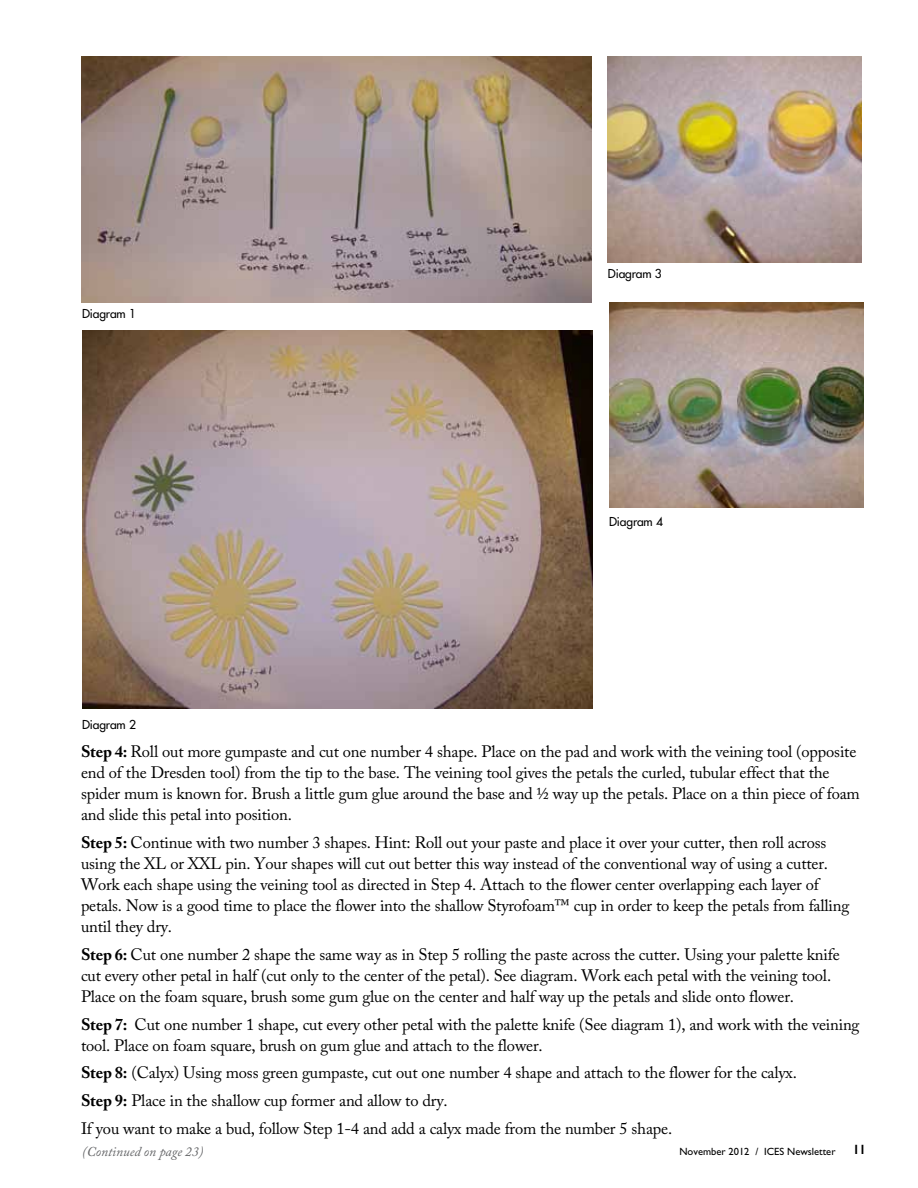
<style>
.page{position:relative;width:918px;height:1188px;background:#fff}
.page>*{position:absolute;margin:0;border:0;box-sizing:border-box;transform-origin:0 0}
.t1{font:16.5px/21px "Adobe Caslon Pro";letter-spacing:-.01em;color:#000}
.t2{font:italic 13.5px "Adobe Caslon Pro";color:#636466}
.t3{font:700 13.5px "Gill Sans";color:#000;scale:.85 1}
.t4{font:12px "Futura";letter-spacing:-.01em;color:#000}
.t5{font:10.5px "Gill Sans";color:#000}
.s1{font-weight:700}
</style>
<div class="page">
<img style="left:82px;top:56px;width:510px;height:246px">
<img style="left:82px;top:330px;width:510px;height:378px">
<img style="left:608px;top:57px;width:254px;height:205px">
<img style="left:609px;top:302px;width:255px;height:206px">
<p class="t4" style="left:82px;top:306px;width:55px">Diagram 1</p>
<p class="t4" style="left:82px;top:717px;width:55px">Diagram 2</p>
<p class="t4" style="left:608px;top:266px;width:55px">Diagram 3</p>
<p class="t4" style="left:609px;top:514px;width:55px">Diagram 4</p>
<p class="t1" style="left:81px;top:741px;width:780px"><span class="s1">Step 4:</span> Roll out more gumpaste and cut one number 4 shape. Place on the pad and work with the veining tool (opposite end of the Dresden tool) from the tip to the base. The veining tool gives the petals the curled, tubular effect that the spider mum is known for. Brush a little gum glue around the base and ½ way up the petals. Place on a thin piece of foam and slide this petal into position.</p>
<p class="t1" style="left:81px;top:832px;width:770px"><span class="s1">Step 5:</span> Continue with two number 3 shapes. Hint: Roll out your paste and place it over your cutter, then roll across using the XL or XXL pin. Your shapes will cut out better this way instead of the conventional way of using a cutter.<br>Work each shape using the veining tool as directed in Step 4. Attach to the flower center overlapping each layer of petals. Now is a good time to place the flower into the shallow Styrofoam™ cup in order to keep the petals from falling until they dry.</p>
<p class="t1" style="left:81px;top:944px;width:760px"><span class="s1">Step 6:</span> Cut one number 2 shape the same way as in Step 5 rolling the paste across the cutter. Using your palette knife cut every other petal in half (cut only to the center of the petal). See diagram. Work each petal with the veining tool.<br>Place on the foam square, brush some gum glue on the center and half way up the petals and slide onto flower.</p>
<p class="t1" style="left:81px;top:1013px;width:780px"><span class="s1">Step 7:</span> Cut one number 1 shape, cut every other petal with the palette knife (See diagram 1), and work with the veining tool. Place on foam square, brush on gum glue and attach to the flower.</p>
<p class="t1" style="left:81px;top:1059px;width:717px;line-height:27.8px"><span class="s1">Step 8:</span> (Calyx) Using moss green gumpaste, cut out one number 4 shape and attach to the flower for the calyx.<br><span class="s1">Step 9:</span> Place in the shallow cup former and allow to dry.<br>If you want to make a bud, follow Step 1-4 and add a calyx made from the number 5 shape.</p>
<p class="t2" style="left:82px;top:1143px;width:123px">(Continued on page 23)</p>
<p class="t5" style="left:679px;top:1145px;width:158px">November 2012 / ICES Newsletter</p>
<p class="t3" style="left:853px;top:1141px;width:16px">11</p>
</div>
